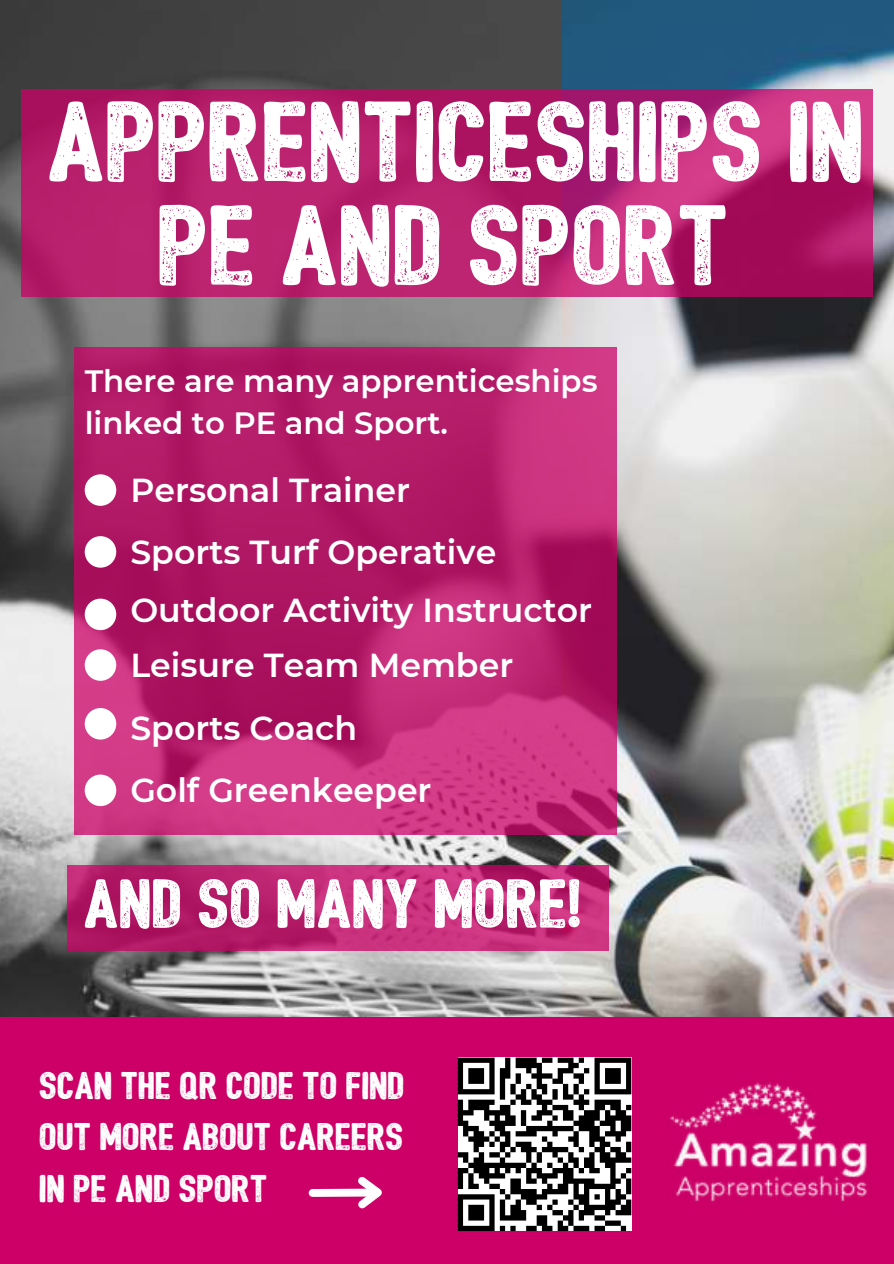
<style>
.page{position:relative;width:894px;height:1264px;background:#fff}
.page>*{position:absolute;margin:0;border:0;box-sizing:border-box;transform-origin:0 0}
.t1{font:108.45px/103.6px "Bushcraft textured";color:#fff;text-align:center}
.t2{font:66px "Bushcraft textured";color:#fff}
.t3{font:36.75px/51.3px "Bushcraft textured";color:#fff;text-align:justify}
.t4{font:600 33.15px/61.8px "Montserrat";color:#fff}
.t5{font:600 30.75px/42px "Montserrat";color:#fff}
</style>
<div class="page">
<img style="left:0;top:0;width:562px;height:1017px">
<img style="left:562px;top:0;width:331px;height:1017px">
<div style="left:0;top:1017px;width:893px;height:246px;background:#cd0067"></div>
<svg style="left:74px;top:347px;width:542px;height:487px;background:#ba216e"></svg>
<svg style="left:67px;top:865px;width:541px;height:85px;background:#bc2370"></svg>
<div style="left:85px;top:474px;width:31px;height:32px;background:#fff;border-radius:50%"></div>
<div style="left:85px;top:536px;width:31px;height:31px;background:#fff;border-radius:50%"></div>
<div style="left:85px;top:598px;width:31px;height:32px;background:#fff;border-radius:50%"></div>
<div style="left:85px;top:649px;width:31px;height:31px;background:#fff;border-radius:50%"></div>
<div style="left:85px;top:708px;width:31px;height:31px;background:#fff;border-radius:50%"></div>
<div style="left:85px;top:774px;width:31px;height:32px;background:#fff;border-radius:50%"></div>
<div style="left:312px;top:1188px;width:64px;height:8px;background:#fff"></div>
<svg style="left:351px;top:1177px;width:31px;height:32px"></svg>
<svg style="left:457px;top:1057px;width:174px;height:173px;background:#7a797a"></svg>
<svg style="left:21px;top:89px;width:852px;height:208px;background:#b51e6c"></svg>
<img style="left:670px;top:1081px;width:202px;height:121px">
<h1 class="t1" style="left:49px;top:94px;width:818px">APPRENTICESHIPS IN<br>PE AND SPORT</h1>
<p class="t5" style="left:85px;top:359px;width:514px">There are many apprenticeships linked to PE and Sport.</p>
<p class="t4" style="left:130px;top:458px;width:367px">Personal Trainer<br>Sports Turf Operative</p>
<p class="t4" style="left:130px;top:582px;width:463px;line-height:54.6px">Outdoor Activity Instructor<br>Leisure Team Member</p>
<p class="t4" style="left:130px;top:695px;width:302px;line-height:62.6px">Sports Coach<br>Golf Greenkeeper</p>
<h2 class="t2" style="left:85px;top:875px;width:499px">AND SO MANY MORE!</h2>
<p class="t3" style="left:40px;top:1061px;width:367px">SCAN THE QR CODE TO FIND OUT MORE ABOUT CAREERS IN PE AND SPORT</p>
</div>
